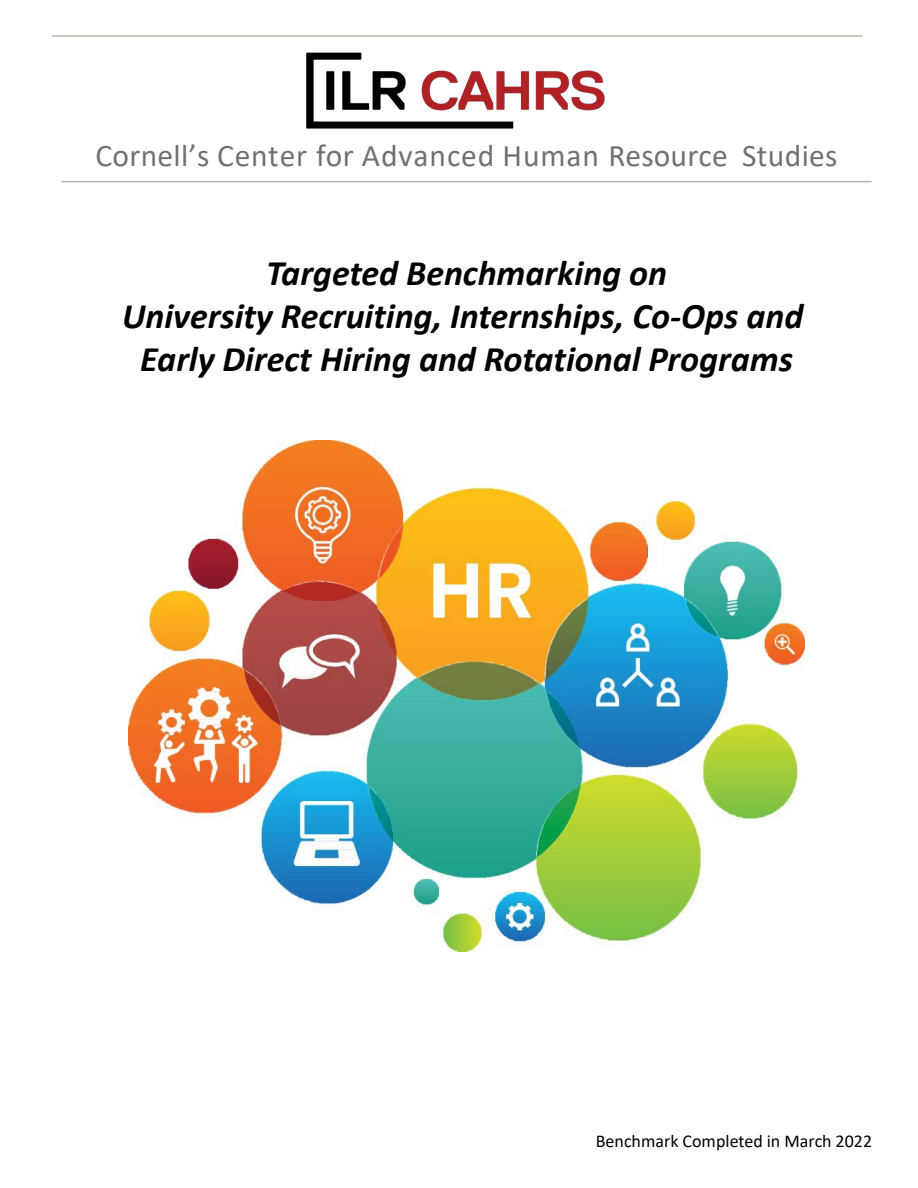
<style>
.page{position:relative;width:918px;height:1188px;background:#fff}
.page>*{position:absolute;margin:0;border:0;box-sizing:border-box;transform-origin:0 0}
.t1{font:italic 700 36px "Calibri";color:#000}
.t2{font:31.5px "Calibri";letter-spacing:.01em;color:#717073}
.t3{font:18px "Calibri";color:#000}
</style>
<div class="page">
<hr style="left:62px;top:181px;width:810px;height:1px;background:#b2b1aa">
<hr style="left:52px;top:35px;width:810px;height:2px;background:#b2b1aa">
<img style="left:267px;top:35px;width:376px;height:94px">
<img style="left:128px;top:441px;width:677px;height:510px">
<h1 class="t2" style="left:95px;top:134px;width:744px">Cornell’s Center for Advanced Human Resource Studies</h1>
<p class="t1" style="left:266px;top:248px;width:402px">Targeted Benchmarking on</p>
<p class="t1" style="left:122px;top:291px;width:683px">University Recruiting, Internships, Co-Ops and</p>
<p class="t1" style="left:140px;top:334px;width:654px">Early Direct Hiring and Rotational Programs</p>
<p class="t3" style="left:596px;top:1129px;width:278px">Benchmark Completed in March 2022</p>
</div>
